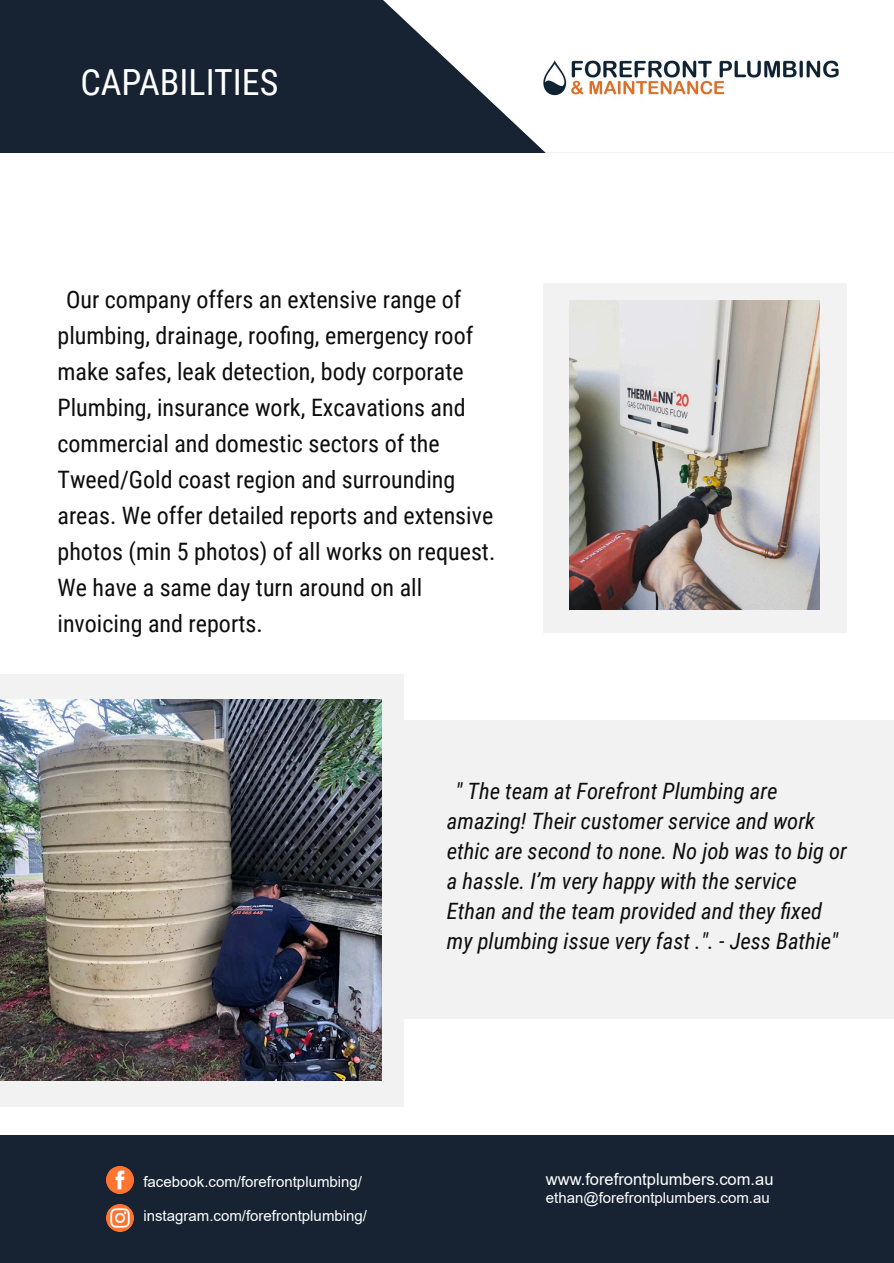
<style>
.page{position:relative;width:894px;height:1263px;background:#fff}
.page>*{position:absolute;margin:0;border:0;box-sizing:border-box;transform-origin:0 0}
.t1{font:36px "Roboto Condensed";color:#fff}
.t2{font:24px/36px "Roboto Condensed";color:#0d0d0d}
.t3{font:italic 22.5px/30px "Roboto Condensed";color:#0d0d0d}
.t4{font:16.5px "Arial";color:#fff}
.t5{font:15px "Arial";color:#fff}
</style>
<div class="page">
<div style="left:0;top:0;width:893px;height:153px;background:#172333"></div>
<svg style="left:383px;top:0;width:510px;height:153px;fill:#fff"></svg>
<img style="left:525px;top:36px;width:332px;height:80px">
<div style="left:0;top:720px;width:893px;height:298px;background:#f2f2f2"></div>
<div style="left:0;top:674px;width:403px;height:433px;background:#f2f2f2"></div>
<div style="left:543px;top:284px;width:304px;height:349px;background:#f2f2f2"></div>
<img style="left:569px;top:300px;width:250px;height:310px">
<div style="left:0;top:1135px;width:893px;height:128px;background:#172333"></div>
<img style="left:106px;top:1204px;width:28px;height:28px">
<img style="left:106px;top:1166px;width:28px;height:28px">
<img style="left:0;top:700px;width:381px;height:381px">
<h1 class="t1" style="left:80px;top:68px;width:199px">CAPABILITIES</h1>
<p class="t2" style="left:57px;top:284px;width:439px;text-indent:9px">Our company offers an extensive range of plumbing, drainage, roofing, emergency roof make safes, leak detection, body corporate Plumbing, insurance work, Excavations and commercial and domestic sectors of the Tweed/Gold coast region and surrounding areas. We offer detailed reports and extensive photos (min 5 photos) of all works on request.<br>We have a same day turn around on all invoicing and reports.</p>
<p class="t3" style="left:446px;top:778px;width:401px;text-indent:9px">" The team at Forefront Plumbing are amazing! Their customer service and work ethic are second to none. No job was to big or a hassle. I’m very happy with the service Ethan and the team provided and they fixed my plumbing issue very fast .". - Jess Bathie"</p>
<p class="t5" style="left:143px;top:1176px;width:220px">facebook.com/forefrontplumbing/</p>
<p class="t5" style="left:143px;top:1210px;width:225px">instagram.com/forefrontplumbing/</p>
<p class="t4" style="left:545px;top:1173px;width:229px">www.forefrontplumbers.com.au</p>
<p class="t5" style="left:545px;top:1192px;width:225px">ethan@forefrontplumbers.com.au</p>
</div>
